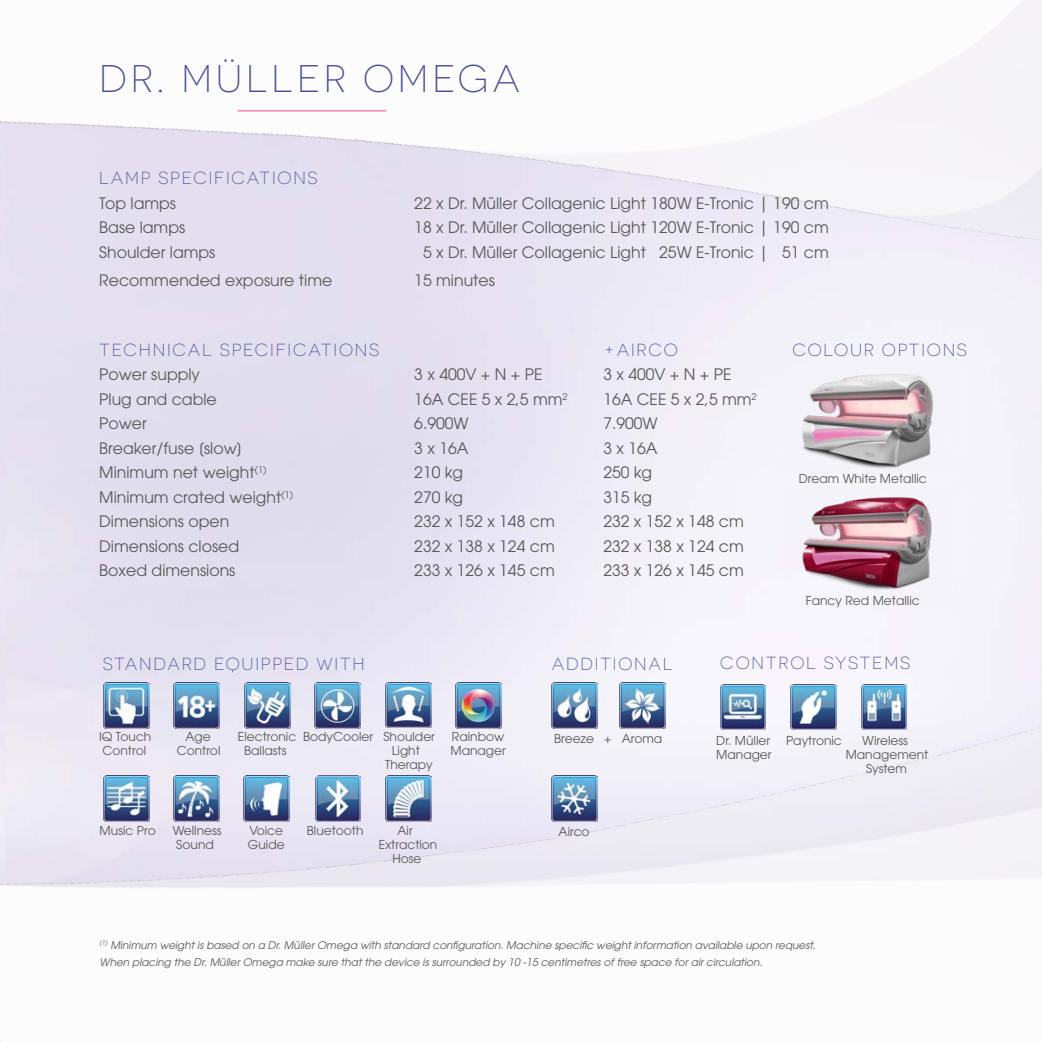
<style>
.page{position:relative;width:1042px;height:1042px;background:#fff}
.page>*{position:absolute;margin:0;border:0;box-sizing:border-box;transform-origin:0 0}
.t1{font:300 38.5px "Novecentosanswide";letter-spacing:.1em;color:#495096}
.t2{font:300 17.5px "Novecentosanswide";letter-spacing:.1em;color:#495096}
.t3{font:15.75px "ITC Avant Garde Std";color:#575756}
.t4{font:12.25px/14px "ITC Avant Garde Std";color:#575756;text-align:center}
.t5{font:italic 10.5px/17.5px "ITC Avant Garde Std";color:#575756}
</style>
<div class="page">
<img style="left:0;top:459px;width:1042px;height:583px">
<hr style="left:237px;top:110px;width:149px;height:2px;background:#ec92bd">
<img style="left:791px;top:684px;width:45px;height:46px">
<img style="left:720px;top:684px;width:46px;height:46px">
<img style="left:861px;top:684px;width:46px;height:46px">
<img style="left:780px;top:487px;width:177px;height:121px">
<img style="left:174px;top:682px;width:46px;height:46px">
<img style="left:385px;top:776px;width:46px;height:45px">
<img style="left:315px;top:682px;width:45px;height:46px">
<img style="left:103px;top:682px;width:46px;height:46px">
<img style="left:456px;top:682px;width:45px;height:46px">
<img style="left:244px;top:682px;width:46px;height:46px">
<img style="left:385px;top:682px;width:46px;height:46px">
<img style="left:103px;top:776px;width:46px;height:45px">
<img style="left:244px;top:776px;width:45px;height:45px">
<img style="left:173px;top:776px;width:46px;height:45px">
<img style="left:315px;top:776px;width:46px;height:45px">
<img style="left:619px;top:682px;width:46px;height:46px">
<img style="left:551px;top:682px;width:46px;height:46px">
<img style="left:552px;top:776px;width:45px;height:45px">
<img style="left:776px;top:362px;width:186px;height:111px">
<h1 class="t1" style="left:99px;top:57px;width:422px">DR. MÜLLER OMEGA</h1>
<p class="t2" style="left:99px;top:168px;width:220px">LAMP SPECIFICATIONS</p>
<p class="t3" style="left:99px;top:193px;width:78px">Top lamps</p>
<p class="t3" style="left:414px;top:193px;width:416px">22 x Dr. Müller Collagenic Light 180W E-Tronic | 190 cm</p>
<p class="t3" style="left:99px;top:218px;width:88px">Base lamps</p>
<p class="t3" style="left:414px;top:218px;width:416px">18 x Dr. Müller Collagenic Light 120W E-Tronic | 190 cm</p>
<p class="t3" style="left:99px;top:242px;width:118px">Shoulder lamps</p>
<p class="t3" style="left:423px;top:242px;width:407px">5 x Dr. Müller Collagenic Light 25W E-Tronic | 51 cm</p>
<p class="t3" style="left:99px;top:270px;width:235px">Recommended exposure time</p>
<p class="t3" style="left:414px;top:270px;width:82px">15 minutes</p>
<p class="t2" style="left:99px;top:340px;width:281px">TECHNICAL SPECIFICATIONS</p>
<p class="t2" style="left:603px;top:340px;width:76px">+AIRCO</p>
<p class="t2" style="left:792px;top:340px;width:176px">COLOUR OPTIONS</p>
<p class="t3" style="left:99px;top:365px;width:102px">Power supply</p>
<p class="t3" style="left:414px;top:365px;width:130px">3 x 400V + N + PE</p>
<p class="t3" style="left:603px;top:365px;width:130px">3 x 400V + N + PE</p>
<p class="t3" style="left:99px;top:389px;width:119px">Plug and cable</p>
<p class="t3" style="left:414px;top:389px;width:155px">16A CEE 5 x 2,5 mm<sup>2</sup></p>
<p class="t3" style="left:603px;top:389px;width:155px">16A CEE 5 x 2,5 mm<sup>2</sup></p>
<p class="t3" style="left:99px;top:414px;width:49px">Power</p>
<p class="t3" style="left:414px;top:414px;width:56px">6.900W</p>
<p class="t3" style="left:603px;top:414px;width:56px">7.900W</p>
<p class="t3" style="left:99px;top:438px;width:145px">Breaker/fuse [slow]</p>
<p class="t3" style="left:414px;top:438px;width:56px">3 x 16A</p>
<p class="t3" style="left:603px;top:438px;width:56px">3 x 16A</p>
<p class="t3" style="left:99px;top:463px;width:169px">Minimum net weight<sup>(1)</sup></p>
<p class="t3" style="left:414px;top:463px;width:50px">210 kg</p>
<p class="t3" style="left:603px;top:463px;width:50px">250 kg</p>
<p class="t3" style="left:99px;top:487px;width:196px">Minimum crated weight<sup>(1)</sup></p>
<p class="t3" style="left:414px;top:487px;width:50px">270 kg</p>
<p class="t3" style="left:603px;top:487px;width:50px">315 kg</p>
<p class="t3" style="left:99px;top:512px;width:132px">Dimensions open</p>
<p class="t3" style="left:414px;top:512px;width:142px">232 x 152 x 148 cm</p>
<p class="t3" style="left:603px;top:512px;width:142px">232 x 152 x 148 cm</p>
<p class="t3" style="left:99px;top:536px;width:141px">Dimensions closed</p>
<p class="t3" style="left:414px;top:536px;width:142px">232 x 138 x 124 cm</p>
<p class="t3" style="left:603px;top:536px;width:142px">232 x 138 x 124 cm</p>
<p class="t3" style="left:99px;top:561px;width:138px">Boxed dimensions</p>
<p class="t3" style="left:414px;top:561px;width:142px">233 x 126 x 145 cm</p>
<p class="t3" style="left:603px;top:561px;width:142px">233 x 126 x 145 cm</p>
<p class="t4" style="left:799px;top:471px;width:130px">Dream White Metallic</p>
<p class="t2" style="left:103px;top:654px;width:263px">STANDARD EQUIPPED WITH</p>
<p class="t2" style="left:552px;top:654px;width:122px">ADDITIONAL</p>
<p class="t4" style="left:99px;top:729px;width:54px">IQ Touch</p>
<p class="t4" style="left:185px;top:729px;width:27px">Age</p>
<p class="t4" style="left:238px;top:729px;width:199px">Electronic BodyCooler Shoulder</p>
<p class="t4" style="left:452px;top:729px;width:54px">Rainbow</p>
<p class="t4" style="left:103px;top:743px;width:45px">Control</p>
<p class="t4" style="left:177px;top:743px;width:45px">Control</p>
<p class="t4" style="left:244px;top:743px;width:44px">Ballasts</p>
<p class="t4" style="left:392px;top:743px;width:29px">Light</p>
<p class="t4" style="left:450px;top:743px;width:57px">Manager</p>
<p class="t4" style="left:385px;top:757px;width:49px">Therapy</p>
<p class="t4" style="left:100px;top:823px;width:58px">Music Pro</p>
<p class="t4" style="left:173px;top:823px;width:50px">Wellness</p>
<p class="t4" style="left:249px;top:823px;width:35px">Voice</p>
<p class="t4" style="left:307px;top:823px;width:58px">Bluetooth</p>
<p class="t4" style="left:397px;top:823px;width:17px">Air</p>
<p class="t4" style="left:176px;top:837px;width:39px">Sound</p>
<p class="t4" style="left:248px;top:837px;width:38px">Guide</p>
<p class="t4" style="left:379px;top:837px;width:60px">Extraction<br>Hose</p>
<p class="t4" style="left:554px;top:731px;width:110px">Breeze + Aroma</p>
<p class="t4" style="left:558px;top:824px;width:33px">Airco</p>
<p class="t4" style="left:806px;top:593px;width:115px">Fancy Red Metallic</p>
<p class="t2" style="left:720px;top:653px;width:191px">CONTROL SYSTEMS</p>
<p class="t4" style="left:716px;top:733px;width:55px">Dr. Müller</p>
<p class="t4" style="left:786px;top:733px;width:57px">Paytronic</p>
<p class="t4" style="left:862px;top:733px;width:47px">Wireless</p>
<p class="t4" style="left:716px;top:747px;width:57px">Manager</p>
<p class="t4" style="left:845px;top:747px;width:84px">Management<br>System</p>
<p class="t5" style="left:100px;top:936px;width:717px"><sup>(1)</sup> Minimum weight is based on a Dr. Müller Omega with standard configuration. Machine specific weight information available upon request.<br>When placing the Dr. Müller Omega make sure that the device is surrounded by 10 -15 centimetres of free space for air circulation.</p>
</div>
